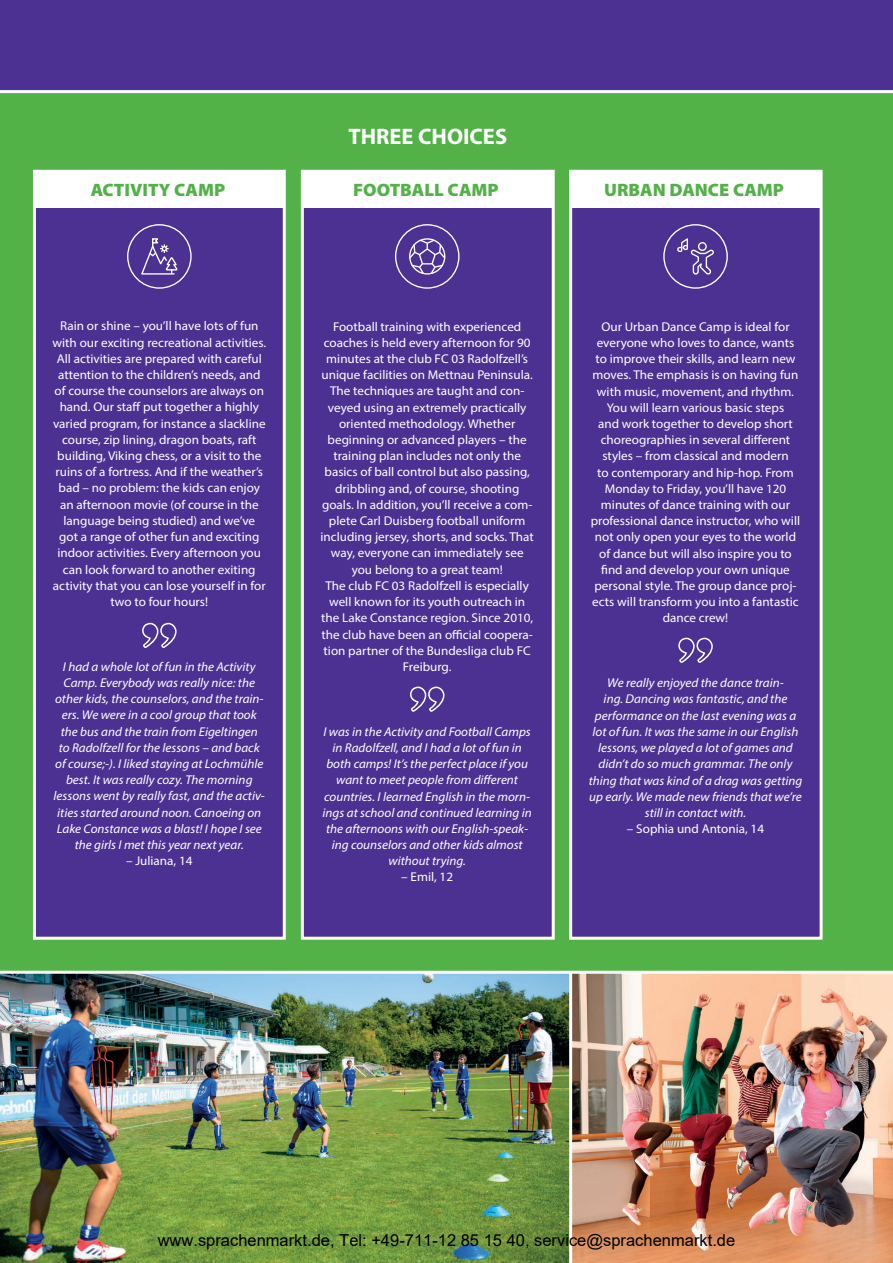
<style>
.page{position:relative;width:893px;height:1263px;background:#fff}
.page>*{position:absolute;margin:0;border:0;box-sizing:border-box;transform-origin:0 0}
.t1{font:700 22.5px "Myriad Pro";color:#fff}
.t2{font:900 18px "Myriad Pro";color:#52b147}
.t3{font:16.5px "Arial";color:#000}
.t4{font:12.75px/16.2px "Myriad Pro";color:#fff;text-align:center}
.t5{font:italic 12.75px/16.2px "Myriad Pro";color:#fff;text-align:center}
</style>
<div class="page">
<div style="left:0;top:83px;width:893px;height:889px;background:#52b147"></div>
<div style="left:0;top:0;width:893px;height:92px;background:#4c3193"></div>
<hr style="left:0;top:90px;width:893px;height:3px;background:#fff">
<div style="left:34px;top:171px;width:250px;height:767px;background:#4c3193"></div>
<div style="left:33px;top:170px;width:253px;height:770px;border:3px solid #fff"></div>
<div style="left:302px;top:171px;width:251px;height:767px;background:#4c3193"></div>
<div style="left:301px;top:170px;width:254px;height:770px;border:3px solid #fff"></div>
<div style="left:571px;top:171px;width:250px;height:767px;background:#4c3193"></div>
<div style="left:569px;top:170px;width:254px;height:770px;border:3px solid #fff"></div>
<svg style="left:142px;top:622px;width:35px;height:26px"></svg>
<svg style="left:410px;top:686px;width:35px;height:26px"></svg>
<svg style="left:678px;top:637px;width:35px;height:26px"></svg>
<div style="left:34px;top:171px;width:250px;height:36px;background:#fff"></div>
<div style="left:302px;top:171px;width:251px;height:36px;background:#fff"></div>
<div style="left:571px;top:171px;width:250px;height:36px;background:#fff"></div>
<div style="left:395px;top:224px;width:64px;height:65px;border:1px solid #fff;border-radius:50%"></div>
<div style="left:409px;top:238px;width:36px;height:37px;border:1px solid #fff;border-radius:50%"></div>
<svg style="left:409px;top:239px;width:37px;height:36px"></svg>
<div style="left:127px;top:224px;width:65px;height:65px;border:1px solid #fff;border-radius:50%"></div>
<svg style="left:141px;top:238px;width:37px;height:37px"></svg>
<div style="left:663px;top:224px;width:65px;height:65px;border:1px solid #fff;border-radius:50%"></div>
<svg style="left:677px;top:238px;width:37px;height:37px"></svg>
<img style="left:0;top:974px;width:569px;height:289px">
<img style="left:572px;top:974px;width:321px;height:289px">
<hr style="left:0;top:971px;width:893px;height:3px;background:#fff">
<p class="t1" style="left:348px;top:122px;width:160px">THREE CHOICES</p>
<p class="t2" style="left:91px;top:178px;width:136px">ACTIVITY CAMP</p>
<p class="t2" style="left:353px;top:178px;width:147px">FOOTBALL CAMP</p>
<p class="t2" style="left:604px;top:178px;width:181px">URBAN DANCE CAMP</p>
<p class="t4" style="left:53px;top:318px;width:215px">Rain or shine – you’ll have lots of fun with our exciting recreational activities.<br>All activities are prepared with careful attention to the children’s needs, and of course the counselors are always on hand. Our staff put together a highly varied program, for instance a slackline course, zip lining, dragon boats, raft building, Viking chess, or a visit to the ruins of a fortress. And if the weather’s bad – no problem: the kids can enjoy an afternoon movie (of course in the language being studied) and we’ve got a range of other fun and exciting indoor activities. Every afternoon you can look forward to another exiting activity that you can lose yourself in for two to four hours!</p>
<p class="t5" style="left:54px;top:658px;width:213px">I had a whole lot of fun in the Activity Camp. Everybody was really nice: the other kids, the counselors, and the train&shy;ers. We were in a cool group that took the bus and the train from Eigeltingen<br>to Radolfzell for the lessons – and back of course;-). I liked staying at Lochmühle best. It was really cozy. The morning lessons went by really fast, and the activ&shy;ities started around noon. Canoeing on Lake Constance was a blast! I hope I see the girls I met this year next year.</p>
<p class="t4" style="left:126px;top:853px;width:68px">– Juliana, 14</p>
<p class="t4" style="left:321px;top:318px;width:215px">Football training with experienced coaches is held every afternoon for 90 minutes at the club FC 03 Radolfzell’s unique facilities on Mettnau Peninsula.<br>The techniques are taught and con&shy;veyed using an extremely practically oriented methodology. Whether beginning or advanced players – the training plan includes not only the basics of ball control but also passing, dribbling and, of course, shooting goals. In addition, you’ll receive a com&shy;plete Carl Duisberg football uniform including jersey, shorts, and socks. That way, everyone can immediately see you belong to a great team!<br>The club FC 03 Radolfzell is especially well known for its youth outreach in the Lake Constance region. Since 2010, the club have been an official coopera&shy;tion partner of the Bundesliga club FC Freiburg.</p>
<p class="t5" style="left:323px;top:723px;width:211px">I was in the Activity and Football Camps in Radolfzell, and I had a lot of fun in both camps! It’s the perfect place if you want to meet people from different countries. I learned English in the morn&shy;ings at school and continued learning in the afternoons with our English-speak&shy;ing counselors and other kids almost without trying.</p>
<p class="t4" style="left:401px;top:868px;width:53px">– Emil, 12</p>
<p class="t4" style="left:591px;top:318px;width:211px">Our Urban Dance Camp is ideal for everyone who loves to dance, wants to improve their skills, and learn new moves. The emphasis is on having fun with music, movement, and rhythm.<br>You will learn various basic steps<br>and work together to develop short choreographies in several different styles – from classical and modern<br>to contemporary and hip-hop. From Monday to Friday, you’ll have 120 minutes of dance training with our professional dance instructor, who will not only open your eyes to the world of dance but will also inspire you to find and develop your own unique personal style. The group dance proj&shy;ects will transform you into a fantastic dance crew!</p>
<p class="t5" style="left:589px;top:675px;width:215px">We really enjoyed the dance train-<br>ing. Dancing was fantastic, and the performance on the last evening was a lot of fun. It was the same in our English lessons, we played a lot of games and didn’t do so much grammar. The only thing that was kind of a drag was getting up early. We made new friends that we’re still in contact with.</p>
<p class="t4" style="left:627px;top:820px;width:139px">– Sophia und Antonia, 14</p>
<p class="t3" style="left:158px;top:1229px;width:579px">www.sprachenmarkt.de, Tel: +49-711-12 85 15 40, service@sprachenmarkt.de</p>
</div>
